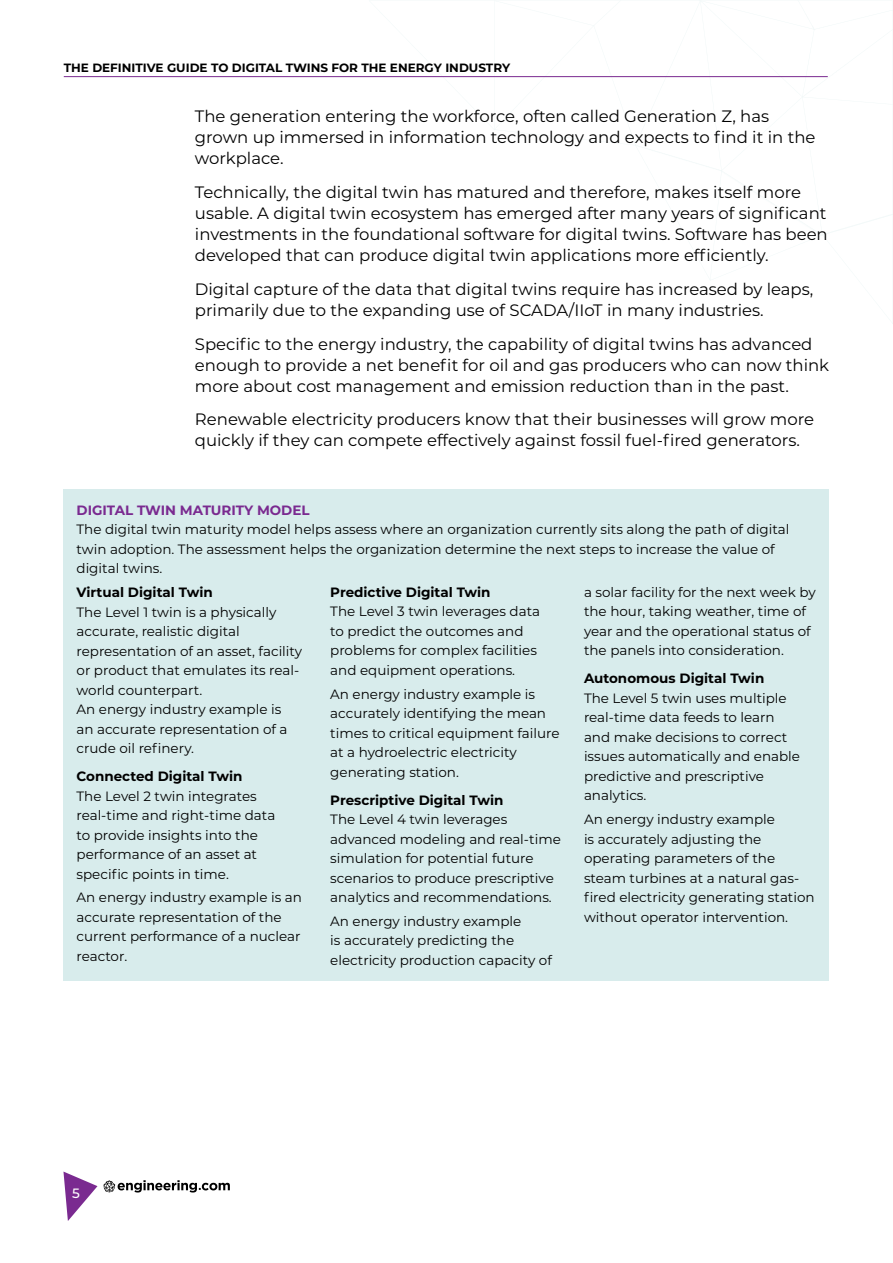
<style>
.page{position:relative;width:893px;height:1263px;background:#fff}
.page>*{position:absolute;margin:0;border:0;box-sizing:border-box;transform-origin:0 0}
.t1{font:16.5px/21px "Montserrat";color:#000}
.t2{font:13.5px/19.5px "Montserrat";color:#000}
.t3{font:700 13.5px "Montserrat";color:#000}
.t4{font:700 13.5px "Montserrat";color:#7a2a90}
.t5{font:500 13.5px "Montserrat";color:#fff}
.t6{font:700 12px "Montserrat";color:#000}
</style>
<div class="page">
<svg style="left:63px;top:1171px;width:34px;height:50px"></svg>
<hr style="left:64px;top:76px;width:764px;height:1px;background:#7a2a90">
<svg style="left:104px;top:1180px;width:126px;height:12px"></svg>
<div style="left:64px;top:489px;width:765px;height:491px;background:#d8ecec"></div>
<p class="t6" style="left:64px;top:59px;width:448px">THE DEFINITIVE GUIDE TO DIGITAL TWINS FOR THE ENERGY INDUSTRY</p>
<p class="t1" style="left:195px;top:105px;width:622px">The generation entering the workforce, often called Generation Z, has grown up immersed in information technology and expects to find it in the workplace.</p>
<p class="t1" style="left:195px;top:181px;width:634px">Technically, the digital twin has matured and therefore, makes itself more usable. A digital twin ecosystem has emerged after many years of significant investments in the foundational software for digital twins. Software has been developed that can produce digital twin applications more efficiently.</p>
<p class="t1" style="left:195px;top:278px;width:620px">Digital capture of the data that digital twins require has increased by leaps, primarily due to the expanding use of SCADA/IIoT in many industries.</p>
<p class="t1" style="left:195px;top:333px;width:636px">Specific to the energy industry, the capability of digital twins has advanced enough to provide a net benefit for oil and gas producers who can now think more about cost management and emission reduction than in the past.</p>
<p class="t1" style="left:195px;top:408px;width:621px">Renewable electricity producers know that their businesses will grow more quickly if they can compete effectively against fossil fuel-fired generators.</p>
<p class="t4" style="left:77px;top:500px;width:235px">DIGITAL TWIN MATURITY MODEL</p>
<p class="t2" style="left:77px;top:519px;width:714px">The digital twin maturity model helps assess where an organization currently sits along the path of digital twin adoption. The assessment helps the organization determine the next steps to increase the value of digital twins.</p>
<p class="t3" style="left:77px;top:583px;width:138px">Virtual Digital Twin</p>
<p class="t2" style="left:77px;top:602px;width:227px">The Level 1 twin is a physically accurate, realistic digital representation of an asset, facility or product that emulates its real&shy;world counterpart.<br>An energy industry example is<br>an accurate representation of a crude oil refinery.</p>
<p class="t3" style="left:77px;top:766px;width:167px">Connected Digital Twin</p>
<p class="t2" style="left:77px;top:785px;width:200px">The Level 2 twin integrates real-time and right-time data to provide insights into the performance of an asset at specific points in time.</p>
<p class="t2" style="left:77px;top:887px;width:227px">An energy industry example is an accurate representation of the current performance of a nuclear reactor.</p>
<p class="t3" style="left:330px;top:582px;width:162px">Predictive Digital Twin</p>
<p class="t2" style="left:330px;top:601px;width:211px">The Level 3 twin leverages data to predict the outcomes and problems for complex facilities and equipment operations.</p>
<p class="t2" style="left:330px;top:684px;width:231px">An energy industry example is accurately identifying the mean times to critical equipment failure at a hydroelectric electricity generating station.</p>
<p class="t3" style="left:330px;top:790px;width:175px">Prescriptive Digital Twin</p>
<p class="t2" style="left:330px;top:809px;width:232px">The Level 4 twin leverages advanced modeling and real-time simulation for potential future scenarios to produce prescriptive analytics and recommendations.</p>
<p class="t2" style="left:330px;top:911px;width:223px">An energy industry example<br>is accurately predicting the electricity production capacity of</p>
<p class="t2" style="left:584px;top:582px;width:233px">a solar facility for the next week by the hour, taking weather, time of year and the operational status of the panels into consideration.</p>
<p class="t3" style="left:584px;top:669px;width:182px">Autonomous Digital Twin</p>
<p class="t2" style="left:584px;top:688px;width:218px">The Level 5 twin uses multiple real-time data feeds to learn and make decisions to correct issues automatically and enable predictive and prescriptive analytics.</p>
<p class="t2" style="left:584px;top:809px;width:232px">An energy industry example<br>is accurately adjusting the operating parameters of the steam turbines at a natural gas&shy;fired electricity generating station without operator intervention.</p>
<p class="t5" style="left:72px;top:1184px;width:9px">5</p>
</div>
